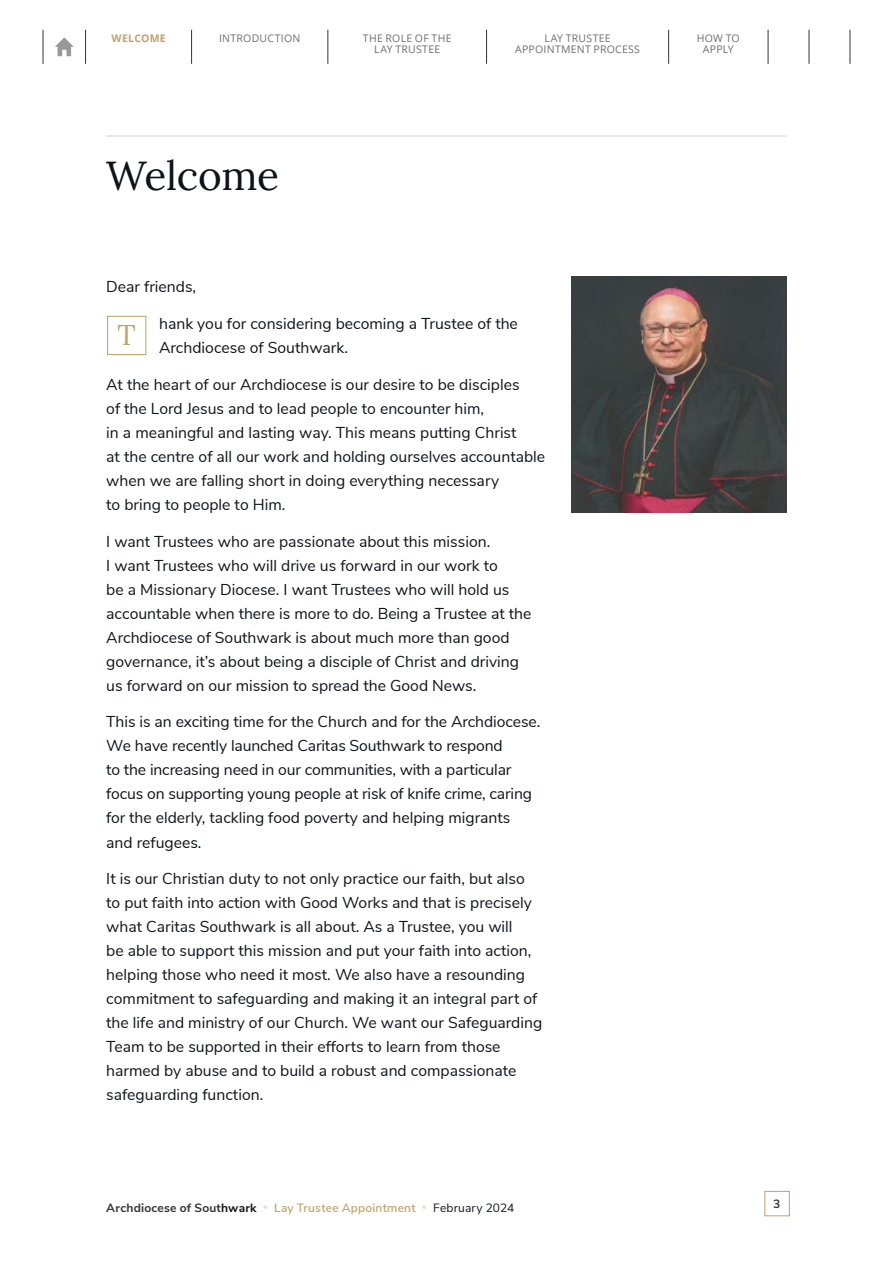
<style>
.page{position:relative;width:893px;height:1263px;background:#fff}
.page>*{position:absolute;margin:0;border:0;box-sizing:border-box;transform-origin:0 0}
.t1{font:40.5px "Lora";letter-spacing:-.01em;color:#0c141b}
.t2{font:28.5px "Lora";color:#c0a368}
.t3{font:15.75px/24px "Nunito Sans";color:#0c141b}
.t4{font:600 12px "Nunito Sans";letter-spacing:.015em;color:#c0a368}
.t5{font:700 12px "Nunito Sans";color:#333}
.t6{font:10.5px/11.2px "Open Sans";letter-spacing:.025em;color:#706f6f;text-align:center}
.t7{font:700 10.5px "Open Sans";letter-spacing:.025em;color:#c0a368}
.s1{font-weight:700;color:#333}
.s2{font-weight:700;color:#0c141b}
.s3{font-size:10.5px;color:#eae2ce}
.s4{font-weight:400;color:#0c141b}
</style>
<div class="page">
<hr style="left:85px;top:30px;width:1px;height:34px;background:#333">
<hr style="left:43px;top:30px;width:1px;height:34px;background:#333">
<hr style="left:809px;top:30px;width:1px;height:34px;background:#333">
<hr style="left:850px;top:30px;width:1px;height:34px;background:#333">
<hr style="left:328px;top:30px;width:1px;height:34px;background:#333">
<hr style="left:486px;top:30px;width:1px;height:34px;background:#333">
<hr style="left:668px;top:30px;width:1px;height:34px;background:#333">
<hr style="left:191px;top:30px;width:1px;height:34px;background:#333">
<hr style="left:768px;top:30px;width:1px;height:34px;background:#333">
<svg style="left:55px;top:37px;width:19px;height:19px"></svg>
<div style="left:764px;top:1191px;width:26px;height:25px;border:1px solid #c0a368"></div>
<hr style="left:106px;top:135px;width:681px;height:2px;background:#dae1e5">
<div style="left:107px;top:316px;width:39px;height:39px;border:1px solid #c0a368"></div>
<img style="left:571px;top:276px;width:216px;height:236px">
<p class="t7" style="left:112px;top:31px;width:56px">WELCOME</p>
<p class="t6" style="left:219px;top:32px;width:83px">INTRODUCTION</p>
<p class="t6" style="left:363px;top:32px;width:90px">THE ROLE OF THE<br>LAY TRUSTEE</p>
<p class="t6" style="left:697px;top:32px;width:44px">HOW TO<br>APPLY</p>
<p class="t6" style="left:515px;top:32px;width:126px">LAY TRUSTEE<br>APPOINTMENT PROCESS</p>
<h1 class="t1" style="left:106px;top:144px;width:174px">Welcome</h1>
<p class="t3" style="left:106px;top:274px;width:91px">Dear friends,</p>
<p class="t3" style="left:159px;top:311px;width:360px">hank you for considering becoming a Trustee of the<br>Archdiocese of Southwark.</p>
<p class="t3" style="left:106px;top:371px;width:440px">At the heart of our Archdiocese is our desire to be disciples<br>of the Lord Jesus and to lead people to encounter him,<br>in a meaningful and lasting way. This means putting Christ<br>at the centre of all our work and holding ourselves accountable when we are falling short in doing everything necessary<br>to bring to people to Him.</p>
<p class="t3" style="left:106px;top:528px;width:427px">I want Trustees who are passionate about this mission.<br>I want Trustees who will drive us forward in our work to<br>be a Missionary Diocese. I want Trustees who will hold us accountable when there is more to do. Being a Trustee at the Archdiocese of Southwark is about much more than good governance, it’s about being a disciple of Christ and driving us forward on our mission to spread the Good News.</p>
<p class="t3" style="left:106px;top:709px;width:436px">This is an exciting time for the Church and for the Archdiocese.<br>We have recently launched Caritas Southwark to respond<br>to the increasing need in our communities, with a particular focus on supporting young people at risk of knife crime, caring for the elderly, tackling food poverty and helping migrants and refugees.</p>
<p class="t3" style="left:106px;top:866px;width:437px">It is our Christian duty to not only practice our faith, but also to put faith into action with Good Works and that is precisely what Caritas Southwark is all about. As a Trustee, you will<br>be able to support this mission and put your faith into action, helping those who need it most. We also have a resounding commitment to safeguarding and making it an integral part of the life and ministry of our Church. We want our Safeguarding Team to be supported in their efforts to learn from those harmed by abuse and to build a robust and compassionate safeguarding function.</p>
<h2 class="t2" style="left:118px;top:314px;width:20px">T</h2>
<p class="t4" style="left:106px;top:1199px;width:410px"><span class="s1">Archdiocese of Sout</span><span class="s2">hwark</span> <span class="s3">•</span> Lay Trustee Appointment <span class="s3">•</span> <span class="s4">February 2024</span></p>
<p class="t5" style="left:773px;top:1195px;width:9px">3</p>
</div>
